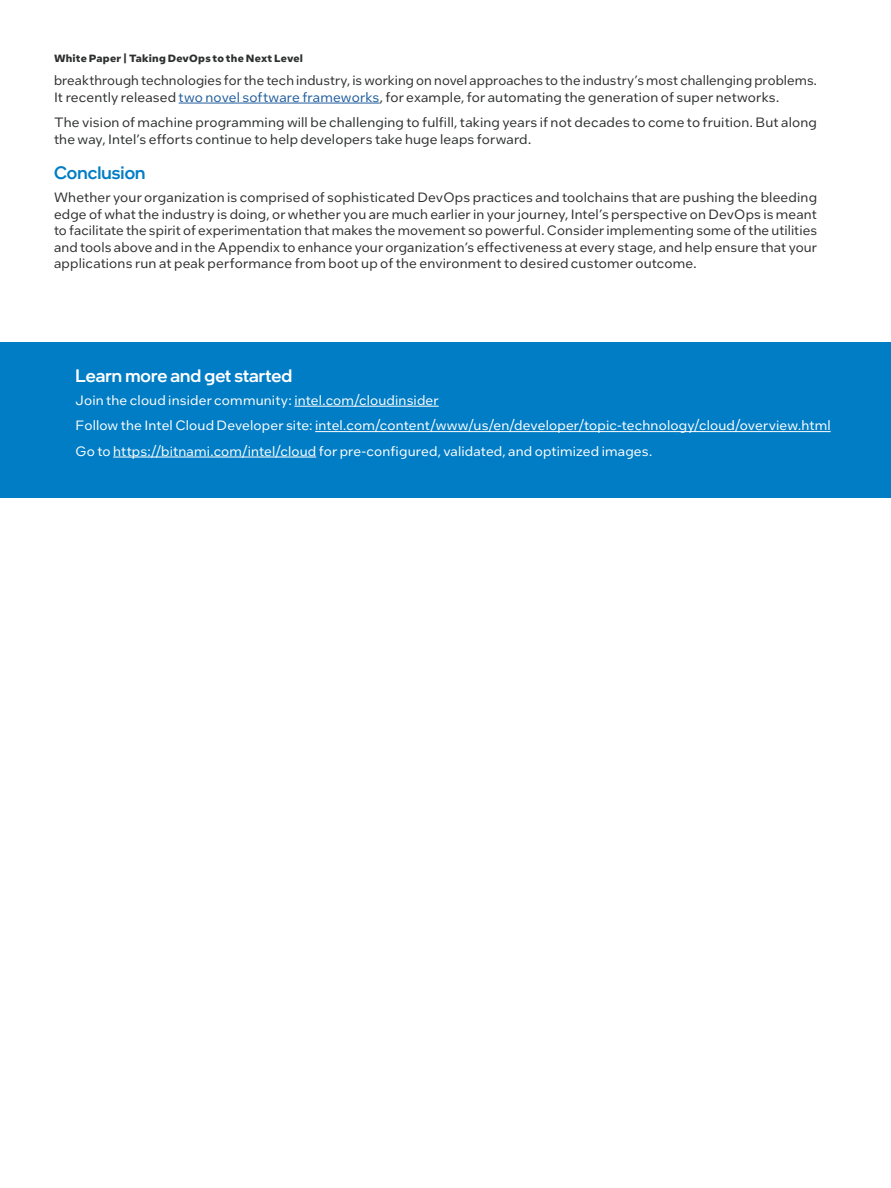
<style>
.page{position:relative;width:891px;height:1188px;background:#fff}
.page>*{position:absolute;margin:0;border:0;box-sizing:border-box;transform-origin:0 0}
.CopyHeaderBlue{font:500 18px "Intel One Display";letter-spacing:.005em;color:#fff}
.CopyHeaderBlue-2{font:500 18px "Intel One Display";letter-spacing:.005em;color:#007dc5}
.MainCopy___Caption{font:13.5px/16.5px "Intel One Text";letter-spacing:.01em;color:#2e2f2f}
.MainCopy___Caption-2{font:13.5px "Intel One Text";letter-spacing:.01em;color:#fff}
.Document_Header{font:700 10.5px "Intel One Text";letter-spacing:.02em;color:#2e2f2f}
.s1{color:#215e9e}
</style>
<div class="page">
<div style="left:0;top:342px;width:891px;height:156px;background:#007dc5"></div>
<hr style="left:294px;top:406px;width:145px;height:1px;background:#fff">
<hr style="left:315px;top:431px;width:516px;height:1px;background:#fff">
<hr style="left:113px;top:457px;width:203px;height:1px;background:#fff">
<hr style="left:179px;top:103px;width:201px;height:1px;background:#215e9e">
<p class="Document_Header" style="left:54px;top:51px;width:251px">White Paper | Taking DevOps to the Next Level</p>
<p class="MainCopy___Caption" style="left:54px;top:72px;width:765px">breakthrough technologies for the tech industry, is working on novel approaches to the industry’s most challenging problems.<br>It recently released <span class="s1">two novel software frameworks</span>, for example, for automating the generation of super networks.</p>
<p class="MainCopy___Caption" style="left:54px;top:114px;width:764px">The vision of machine programming will be challenging to fulfill, taking years if not decades to come to fruition. But along the way, Intel’s efforts continue to help developers take huge leaps forward.</p>
<p class="CopyHeaderBlue-2" style="left:54px;top:161px;width:93px">Conclusion</p>
<p class="MainCopy___Caption" style="left:54px;top:189px;width:765px;text-align:justify">Whether your organization is comprised of sophisticated DevOps practices and toolchains that are pushing the bleeding edge of what the industry is doing, or whether you are much earlier in your journey, Intel’s perspective on DevOps is meant to facilitate the spirit of experimentation that makes the movement so powerful. Consider implementing some of the utilities and tools above and in the Appendix to enhance your organization’s effectiveness at every stage, and help ensure that your applications run at peak performance from boot up of the environment to desired customer outcome.</p>
<p class="CopyHeaderBlue" style="left:76px;top:364px;width:218px">Learn more and get started</p>
<p class="MainCopy___Caption-2" style="left:76px;top:391px;width:365px">Join the cloud insider community: intel.com/cloudinsider</p>
<p class="MainCopy___Caption-2" style="left:76px;top:417px;width:757px">Follow the Intel Cloud Developer site: intel.com/content/www/us/en/developer/topic-technology/cloud/overview.html</p>
<p class="MainCopy___Caption-2" style="left:76px;top:442px;width:578px">Go to https://bitnami.com/intel/cloud for pre-configured, validated, and optimized images.</p>
</div>
